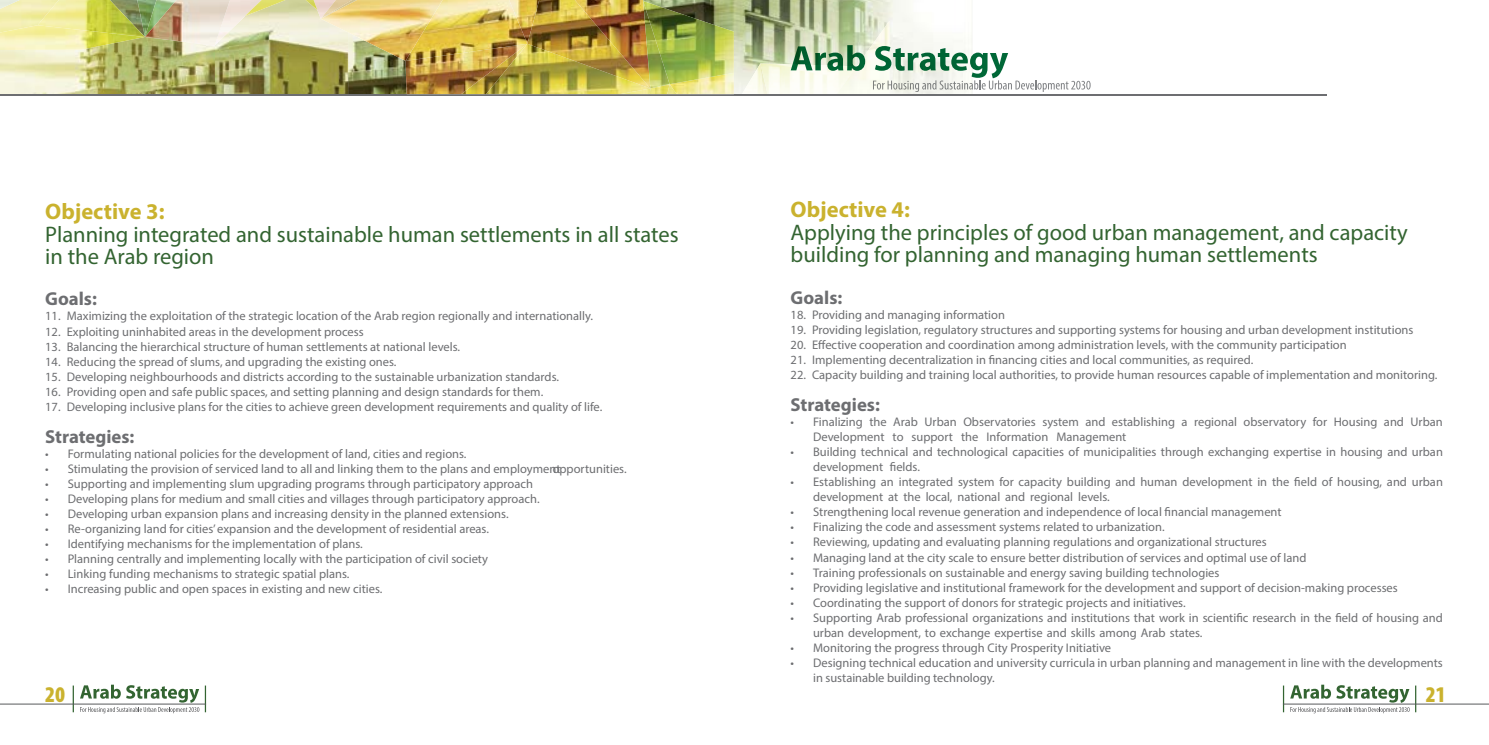
<style>
.page{position:relative;width:1489px;height:745px;background:#fff}
.page>*{position:absolute;margin:0;border:0;box-sizing:border-box;transform-origin:0 0}
.t1{font:22.5px/22.5px "Myriad Pro";color:#336431}
.t2{font:700 22.5px "Myriad Pro";color:#cab22e}
.t3{font:900 condensed 22.5px "Myriad Pro";color:#cab22e}
.t4{font:700 18.75px "Myriad Pro";color:#6d6e71}
.t5{font:12.5px/15px "Myriad Pro";color:#6d6e71}
</style>
<div class="page">
<svg style="left:1290px;top:684px;width:119px;height:28px"></svg>
<svg style="left:1282px;top:686px;width:1px;height:25px"></svg>
<hr style="left:1414px;top:685px;width:2px;height:26px;background:#336431">
<svg style="left:80px;top:684px;width:119px;height:28px"></svg>
<svg style="left:73px;top:685px;width:1px;height:26px"></svg>
<svg style="left:205px;top:685px;width:1px;height:26px"></svg>
<hr style="left:1282px;top:703px;width:206px;height:1px;background:#58595b">
<hr style="left:0;top:703px;width:206px;height:1px;background:#58595b">
<img style="left:661px;top:0;width:311px;height:94px">
<img style="left:393px;top:61px;width:12px;height:33px">
<img style="left:215px;top:10px;width:133px;height:84px">
<img style="left:348px;top:61px;width:45px;height:33px">
<img style="left:0;top:46px;width:215px;height:48px">
<img style="left:741px;top:63px;width:19px;height:31px">
<img style="left:760px;top:63px;width:76px;height:31px">
<img style="left:836px;top:21px;width:53px;height:73px">
<hr style="left:0;top:94px;width:1327px;height:1px;background:#6d6e71">
<img style="left:303px;top:0;width:18px;height:19px">
<img style="left:239px;top:0;width:51px;height:46px">
<img style="left:0;top:0;width:38px;height:12px">
<img style="left:145px;top:0;width:94px;height:46px">
<img style="left:38px;top:0;width:107px;height:25px">
<img style="left:0;top:25px;width:145px;height:25px">
<img style="left:405px;top:61px;width:81px;height:33px">
<img style="left:459px;top:0;width:38px;height:61px">
<img style="left:321px;top:0;width:138px;height:61px">
<img style="left:486px;top:44px;width:41px;height:40px">
<img style="left:497px;top:0;width:30px;height:44px">
<img style="left:321px;top:0;width:89px;height:19px">
<img style="left:527px;top:0;width:24px;height:84px">
<img style="left:551px;top:0;width:99px;height:84px">
<img style="left:406px;top:84px;width:327px;height:11px">
<img style="left:669px;top:1px;width:64px;height:87px">
<img style="left:245px;top:0;width:54px;height:16px">
<img style="left:282px;top:0;width:35px;height:10px">
<img style="left:643px;top:1px;width:26px;height:87px">
<svg style="left:790px;top:45px;width:75px;height:26px;background:#7ba985"></svg>
<svg style="left:873px;top:46px;width:217px;height:46px"></svg>
<h1 class="t2" style="left:45px;top:197px;width:121px">Objective 3:</h1>
<h1 class="t1" style="left:45px;top:222px;width:635px">Planning integrated and sustainable human settlements in all states in the Arab region</h1>
<h2 class="t4" style="left:45px;top:287px;width:53px">Goals:</h2>
<p class="t5" style="left:45px;top:308px;width:549px">11. Maximizing the exploitation of the strategic location of the Arab region regionally and internationally.</p>
<p class="t5" style="left:45px;top:323px;width:320px">12. Exploiting uninhabited areas in the development process</p>
<p class="t5" style="left:45px;top:338px;width:416px">13. Balancing the hierarchical structure of human settlements at national levels.</p>
<p class="t5" style="left:45px;top:353px;width:353px">14. Reducing the spread of slums, and upgrading the existing ones.</p>
<p class="t5" style="left:45px;top:368px;width:515px">15. Developing neighbourhoods and districts according to the sustainable urbanization standards.</p>
<p class="t5" style="left:45px;top:383px;width:499px">16. Providing open and safe public spaces, and setting planning and design standards for them.</p>
<p class="t5" style="left:45px;top:398px;width:558px">17. Developing inclusive plans for the cities to achieve green development requirements and quality of life.</p>
<h2 class="t4" style="left:45px;top:424px;width:91px">Strategies:</h2>
<p class="t5" style="left:45px;top:446px;width:423px">• Formulating national policies for the development of land, cities and regions.</p>
<p class="t5" style="left:45px;top:461px;width:517px">• Stimulating the provision of serviced land to all and linking them to the plans and employment</p>
<p class="t5" style="left:552px;top:461px;width:75px">opportunities.</p>
<p class="t5" style="left:45px;top:476px;width:489px">• Supporting and implementing slum upgrading programs through participatory approach</p>
<p class="t5" style="left:45px;top:491px;width:496px">• Developing plans for medium and small cities and villages through participatory approach.</p>
<p class="t5" style="left:45px;top:506px;width:465px">• Developing urban expansion plans and increasing density in the planned extensions.</p>
<p class="t5" style="left:45px;top:521px;width:445px">• Re-organizing land for cities’ expansion and the development of residential areas.</p>
<p class="t5" style="left:45px;top:536px;width:319px">• Identifying mechanisms for the implementation of plans.</p>
<p class="t5" style="left:45px;top:551px;width:444px">• Planning centrally and implementing locally with the participation of civil society</p>
<p class="t5" style="left:45px;top:566px;width:306px">• Linking funding mechanisms to strategic spatial plans.</p>
<p class="t5" style="left:45px;top:581px;width:339px">• Increasing public and open spaces in existing and new cities.</p>
<h1 class="t2" style="left:790px;top:195px;width:121px">Objective 4:</h1>
<h1 class="t1" style="left:790px;top:220px;width:618px">Applying the principles of good urban management, and capacity building for planning and managing human settlements</h1>
<h2 class="t4" style="left:790px;top:285px;width:53px">Goals:</h2>
<p class="t5" style="left:790px;top:306px;width:216px">18. Providing and managing information</p>
<p class="t5" style="left:790px;top:321px;width:624px">19. Providing legislation, regulatory structures and supporting systems for housing and urban development institutions</p>
<p class="t5" style="left:790px;top:336px;width:557px">20. Effective cooperation and coordination among administration levels, with the community participation</p>
<p class="t5" style="left:790px;top:351px;width:464px">21. Implementing decentralization in financing cities and local communities, as required.</p>
<p class="t5" style="left:790px;top:366px;width:648px">22. Capacity building and training local authorities, to provide human resources capable of implementation and monitoring.</p>
<h2 class="t4" style="left:790px;top:392px;width:91px">Strategies:</h2>
<p class="t5" style="left:813px;top:414px;width:631px;text-indent:-22px">• Finalizing the Arab Urban Observatories system and establishing a regional observatory for Housing and Urban<br>Development to support the Information Management</p>
<p class="t5" style="left:813px;top:444px;width:631px;text-indent:-22px">• Building technical and technological capacities of municipalities through exchanging expertise in housing and urban development fields.</p>
<p class="t5" style="left:813px;top:474px;width:631px;text-indent:-22px">• Establishing an integrated system for capacity building and human development in the field of housing, and urban development at the local, national and regional levels.</p>
<p class="t5" style="left:790px;top:504px;width:492px">• Strengthening local revenue generation and independence of local financial management</p>
<p class="t5" style="left:790px;top:519px;width:375px">• Finalizing the code and assessment systems related to urbanization.</p>
<p class="t5" style="left:790px;top:534px;width:478px">• Reviewing, updating and evaluating planning regulations and organizational structures</p>
<p class="t5" style="left:790px;top:549px;width:517px">• Managing land at the city scale to ensure better distribution of services and optimal use of land</p>
<p class="t5" style="left:790px;top:564px;width:430px">• Training professionals on sustainable and energy saving building technologies</p>
<p class="t5" style="left:790px;top:579px;width:608px">• Providing legislative and institutional framework for the development and support of decision-making processes</p>
<p class="t5" style="left:790px;top:594px;width:396px">• Coordinating the support of donors for strategic projects and initiatives.</p>
<p class="t5" style="left:813px;top:609px;width:631px;text-indent:-22px">• Supporting Arab professional organizations and institutions that work in scientific research in the field of housing and urban development, to exchange expertise and skills among Arab states.</p>
<p class="t5" style="left:790px;top:639px;width:322px">• Monitoring the progress through City Prosperity Initiative</p>
<p class="t5" style="left:813px;top:654px;width:631px;text-indent:-22px">• Designing technical education and university curricula in urban planning and management in line with the developments in sustainable building technology.</p>
<h1 class="t3" style="left:45px;top:681px;width:21px">20</h1>
<h1 class="t3" style="left:1425px;top:681px;width:21px">21</h1>
</div>
